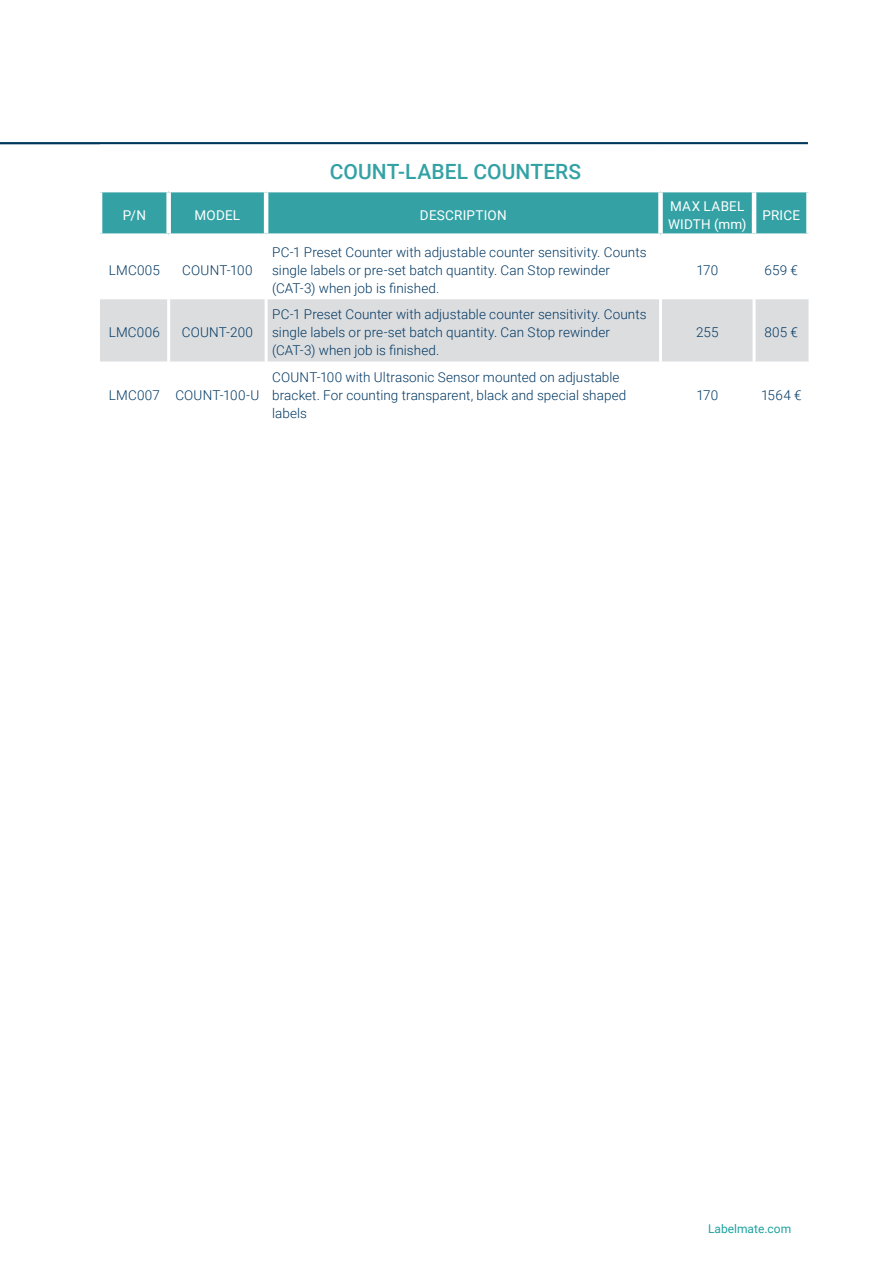
<style>
.page{position:relative;width:893px;height:1263px;background:#fff}
.page>*{position:absolute;margin:0;border:0;box-sizing:border-box;transform-origin:0 0}
.Tussen_Titel_Tabel{font:500 21px "Roboto";color:#34a2a5}
.Broodtekst{font:300 13.5px/18px "Roboto";letter-spacing:.005em;color:#003863}
.Benefits{font:13.5px/18px "Roboto";letter-spacing:.015em;color:#fff}
.t1{font:12px "Roboto";color:#1ea2a1}
</style>
<div class="page">
<hr style="left:0;top:142px;width:808px;height:2px;background:#00395c">
<div style="left:102px;top:192px;width:704px;height:41px;background:#34a2a5"></div>
<svg style="left:100px;top:361px;width:708px;height:1px"></svg>
<div style="left:100px;top:299px;width:708px;height:62px;background:#dcdddf"></div>
<div style="left:166px;top:192px;width:5px;height:41px;background:#fff"></div>
<hr style="left:264px;top:192px;width:4px;height:41px;background:#fff">
<div style="left:658px;top:192px;width:5px;height:41px;background:#fff"></div>
<hr style="left:752px;top:192px;width:4px;height:41px;background:#fff">
<hr style="left:167px;top:299px;width:3px;height:62px;background:#fff">
<hr style="left:265px;top:299px;width:3px;height:62px;background:#fff">
<hr style="left:659px;top:299px;width:3px;height:62px;background:#fff">
<hr style="left:753px;top:299px;width:3px;height:62px;background:#fff">
<hr style="left:167px;top:361px;width:3px;height:63px;background:#fff">
<hr style="left:265px;top:361px;width:3px;height:63px;background:#fff">
<hr style="left:659px;top:361px;width:3px;height:63px;background:#fff">
<hr style="left:753px;top:361px;width:3px;height:63px;background:#fff">
<p class="Tussen_Titel_Tabel" style="left:330px;top:157px;width:253px">COUNT-LABEL COUNTERS</p>
<p class="Benefits" style="left:123px;top:206px;width:25px">P/N</p>
<p class="Benefits" style="left:195px;top:206px;width:47px">MODEL</p>
<p class="Benefits" style="left:420px;top:206px;width:88px">DESCRIPTION</p>
<p class="Benefits" style="left:668px;top:197px;width:80px">MAX LABEL<br>WIDTH (mm)</p>
<p class="Benefits" style="left:762px;top:206px;width:39px">PRICE</p>
<p class="Broodtekst" style="left:109px;top:261px;width:53px">LMC005</p>
<p class="Broodtekst" style="left:182px;top:261px;width:72px">COUNT-100</p>
<p class="Broodtekst" style="left:272px;top:243px;width:376px">PC-1 Preset Counter with adjustable counter sensitivity. Counts single labels or pre-set batch quantity. Can Stop rewinder (CAT-3) when job is finished.</p>
<p class="Broodtekst" style="left:696px;top:261px;width:23px">170</p>
<p class="Broodtekst" style="left:765px;top:261px;width:35px">659 €</p>
<p class="Broodtekst" style="left:109px;top:323px;width:53px">LMC006</p>
<p class="Broodtekst" style="left:182px;top:323px;width:73px">COUNT-200</p>
<p class="Broodtekst" style="left:109px;top:385px;width:53px">LMC007</p>
<p class="Broodtekst" style="left:175px;top:385px;width:86px">COUNT-100-U</p>
<p class="Broodtekst" style="left:272px;top:305px;width:376px">PC-1 Preset Counter with adjustable counter sensitivity. Counts single labels or pre-set batch quantity. Can Stop rewinder (CAT-3) when job is finished.</p>
<p class="Broodtekst" style="left:272px;top:367px;width:356px">COUNT-100 with Ultrasonic Sensor mounted on adjustable bracket. For counting transparent, black and special shaped labels</p>
<p class="Broodtekst" style="left:696px;top:323px;width:24px">255</p>
<p class="Broodtekst" style="left:764px;top:323px;width:35px">805 €</p>
<p class="Broodtekst" style="left:696px;top:385px;width:23px">170</p>
<p class="Broodtekst" style="left:761px;top:385px;width:42px">1564 €</p>
<p class="t1" style="left:708px;top:1220px;width:85px">Labelmate.com</p>
</div>
